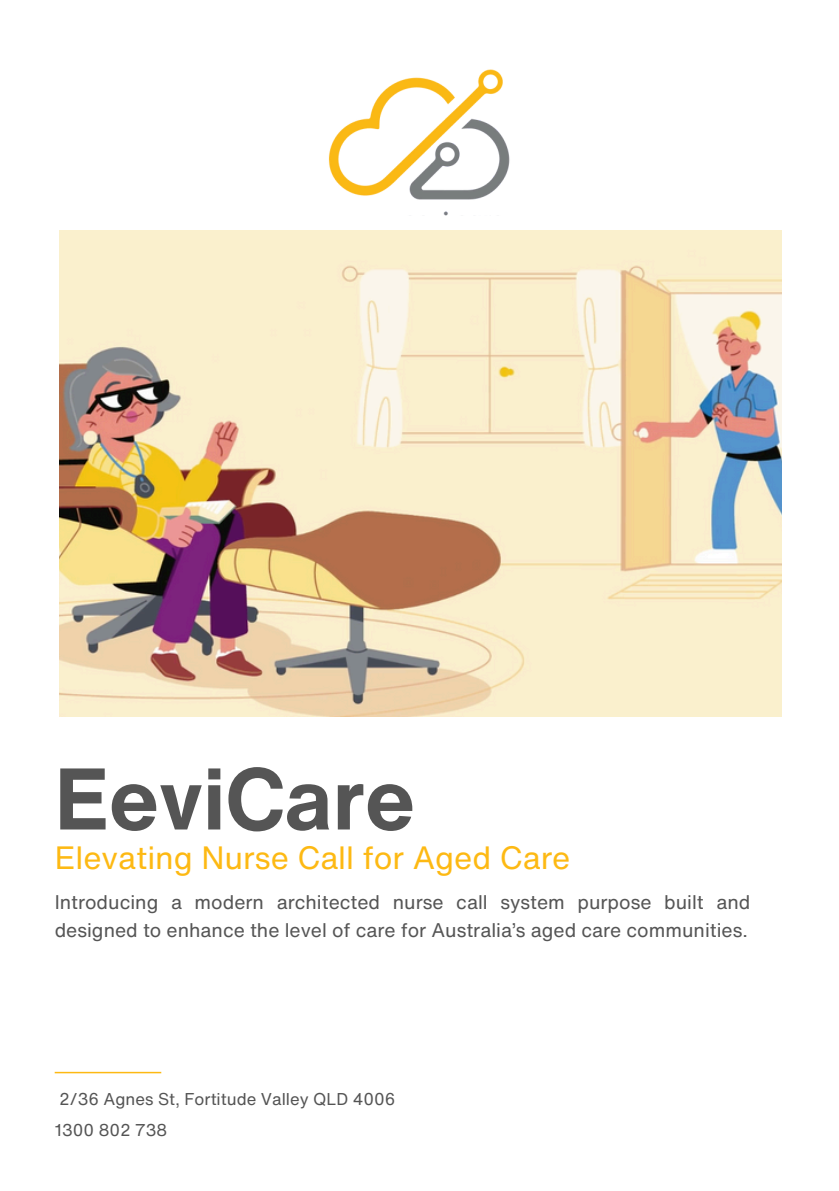
<style>
.page{position:relative;width:839px;height:1191px;background:#fff}
.page>*{position:absolute;margin:0;border:0;box-sizing:border-box;transform-origin:0 0}
.t1{font:700 85.8px "Helvetica Now Text";color:#555}
.t2{font:31.4px "Helvetica Now Text";color:#fdb913}
.t3{font:19.2px/28.4px "Helvetica Now Text";color:#555}
.t4{font:16.6px "Helvetica Now Text";color:#545454}
</style>
<div class="page">
<img style="left:60px;top:231px;width:721px;height:486px">
<hr style="left:55px;top:1072px;width:106px;height:1px;background:#fdb913">
<img style="left:328px;top:69px;width:182px;height:147px">
<h1 class="t1" style="left:55px;top:734px;width:362px">EeviCare</h1>
<p class="t2" style="left:55px;top:834px;width:517px">Elevating Nurse Call for Aged Care</p>
<h3 class="t3" style="left:55px;top:887px;width:697px">Introducing a modern architected nurse call system purpose built and designed to enhance the level of care for Australia’s aged care communities.</h3>
<h2 class="t4" style="left:59px;top:1086px;width:338px">2/36 Agnes St, Fortitude Valley QLD 4006</h2>
<p class="t4" style="left:55px;top:1118px;width:114px">1300 802 738</p>
</div>
